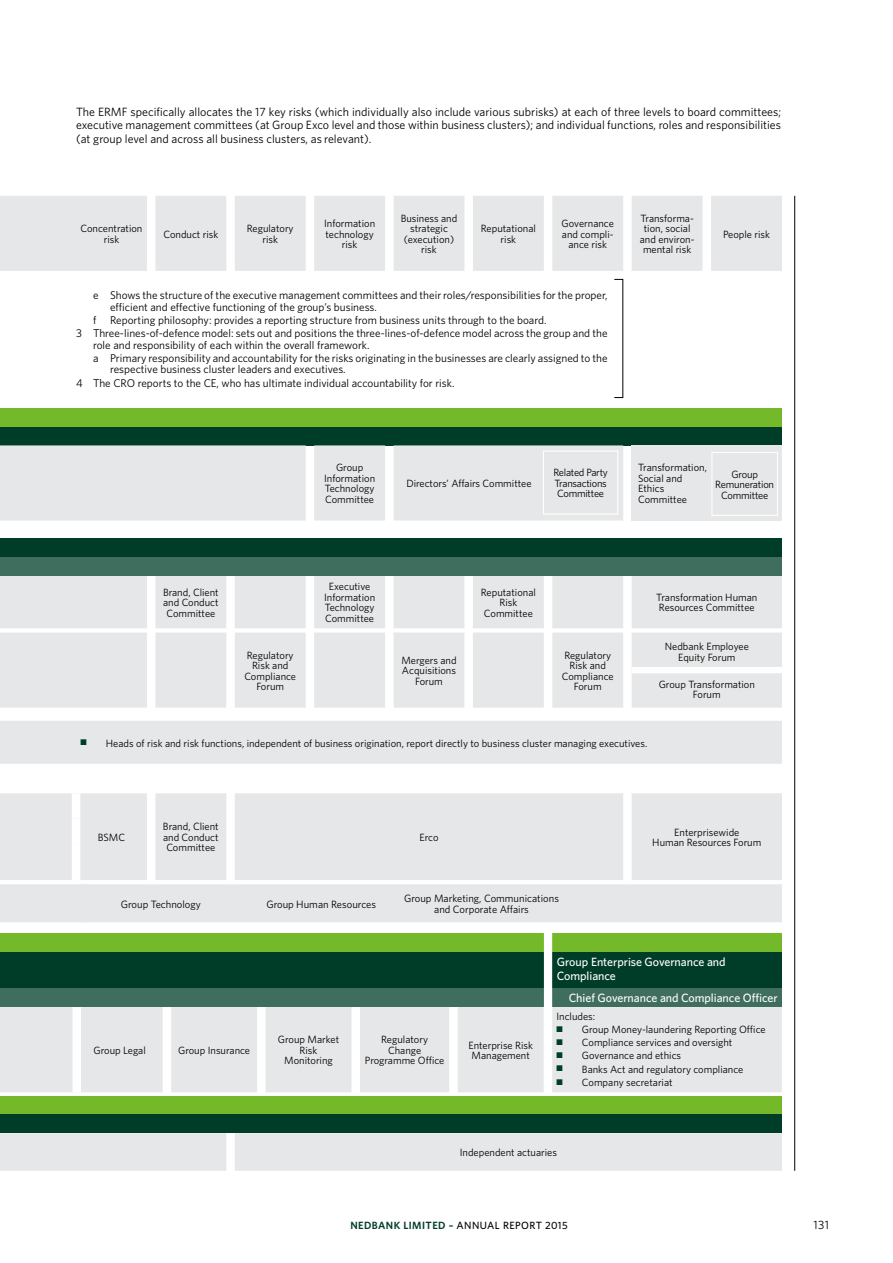
<style>
.page{position:relative;width:893px;height:1263px;background:#fff}
.page>*{position:absolute;margin:0;border:0;box-sizing:border-box;transform-origin:0 0}
.t1{font:12px/13.5px "Whitney";color:#000;text-align:justify}
.t2{font:500 12px/13.5px "Whitney";letter-spacing:-.005em;color:#fff}
.t3{font:11.25px/13.4px "Whitney";color:#000}
.t4{font:10.65px/10.6px "Whitney";color:#000;text-align:center}
.t5{font:10.5px/10.5px "Whitney";color:#000;text-align:center}
.t6{font:10.5px/10.5px "Whitney";letter-spacing:-.02em;color:#000;text-align:center}
.t7{font:500 10.5px "Whitney";letter-spacing:.04em;color:#000}
.t8{font:600 10.5px "Whitney";letter-spacing:.04em;color:#003d29}
.s1{color:#003d29}
.s2{font-weight:600;color:#003d29}
</style>
<div class="page">
<hr style="left:794px;top:196px;width:1px;height:975px;background:#000">
<div style="left:0;top:1007px;width:782px;height:85px;background:#e6e7e8"></div>
<div style="left:73px;top:1007px;width:8px;height:39px;background:#fff"></div>
<div style="left:73px;top:1046px;width:8px;height:46px;background:#fff"></div>
<div style="left:0;top:933px;width:782px;height:19px;background:#74b92a"></div>
<div style="left:0;top:952px;width:782px;height:36px;background:#003d29"></div>
<div style="left:0;top:988px;width:782px;height:18px;background:#406e5e"></div>
<div style="left:0;top:1096px;width:782px;height:18px;background:#74b92a"></div>
<div style="left:0;top:1133px;width:782px;height:38px;background:#e6e7e8"></div>
<div style="left:0;top:1114px;width:782px;height:19px;background:#003d29"></div>
<svg style="left:0;top:196px;width:782px;height:75px;fill:#e6e7e8"></svg>
<div style="left:0;top:408px;width:782px;height:19px;background:#74b92a"></div>
<div style="left:0;top:427px;width:782px;height:18px;background:#003d29"></div>
<div style="left:0;top:445px;width:623px;height:75px;background:#e6e7e8"></div>
<div style="left:632px;top:445px;width:150px;height:75px;background:#e6e7e8"></div>
<div style="left:543px;top:450px;width:75px;height:65px;border:1px solid #fff"></div>
<svg style="left:0;top:576px;width:782px;height:52px"></svg>
<svg style="left:0;top:632px;width:782px;height:76px;fill:#e6e7e8"></svg>
<div style="left:632px;top:667px;width:150px;height:6px;background:#fff"></div>
<div style="left:0;top:884px;width:782px;height:38px;background:#e6e7e8"></div>
<div style="left:81px;top:884px;width:8px;height:38px;background:#e6e7e8"></div>
<div style="left:0;top:721px;width:782px;height:43px;background:#e6e7e8"></div>
<div style="left:0;top:793px;width:782px;height:87px;background:#e6e7e8"></div>
<div style="left:72px;top:793px;width:8px;height:26px;background:#fff"></div>
<div style="left:72px;top:819px;width:8px;height:15px;background:#fff"></div>
<div style="left:72px;top:834px;width:8px;height:10px;background:#fff"></div>
<div style="left:72px;top:844px;width:8px;height:36px;background:#fff"></div>
<div style="left:0;top:538px;width:782px;height:19px;background:#003d29"></div>
<div style="left:0;top:557px;width:782px;height:19px;background:#406e5e"></div>
<div style="left:544px;top:928px;width:8px;height:93px;background:#fff"></div>
<div style="left:711px;top:452px;width:67px;height:64px;border:1px solid #fff"></div>
<p class="t1" style="left:76px;top:105px;width:707px">The ERMF specifically allocates the 17 key risks (which individually also include various subrisks) at each of three levels to board committees; executive management committees (at Group Exco level and those within business clusters); and individual functions, roles and responsibilities (at group level and across all business clusters, as relevant).</p>
<p class="t5" style="left:81px;top:223px;width:63px">Concentration risk</p>
<p class="t5" style="left:163px;top:228px;width:56px">Conduct risk</p>
<p class="t5" style="left:247px;top:223px;width:48px">Regulatory risk</p>
<p class="t5" style="left:324px;top:218px;width:53px">I nformation technology risk</p>
<p class="t5" style="left:401px;top:213px;width:58px">Business and strategic (execution) risk</p>
<p class="t5" style="left:481px;top:223px;width:57px">Reputational risk</p>
<p class="t5" style="left:562px;top:218px;width:54px">Governance and compli&shy;ance risk</p>
<p class="t5" style="left:640px;top:213px;width:56px">Transforma&shy;tion, social and environ&shy;mental risk</p>
<p class="t3" style="left:110px;top:290px;width:499px;line-height:11.2px;text-indent:-17px">e Shows the structure of the executive management committees and their roles/responsibilities for the proper, efficient and effective functioning of the group’s business.</p>
<p class="t3" style="left:76px;top:313px;width:533px;text-indent:17px">f Reporting philosophy: provides a reporting structure from business units through to the board.<br>3 Three-lines-of-defence model: sets out and positions the three-lines-of-defence model across the group and the</p>
<p class="t3" style="left:93px;top:338px;width:516px">role and responsibility of each within the overall framework.<br>a Primary responsibility and accountability for the risks originating in the businesses are clearly assigned to the</p>
<p class="t3" style="left:76px;top:362px;width:380px;text-indent:34px">respective business cluster leaders and executives.<br>4 The CRO reports to the CE, who has ultimate individual accountability for risk.</p>
<p class="t5" style="left:723px;top:228px;width:49px">People risk</p>
<p class="t5" style="left:324px;top:462px;width:53px">Group<br>I nformation<br>Technology<br>Committee</p>
<p class="t5" style="left:406px;top:478px;width:127px">Directors’ Affairs Committee</p>
<p class="t5" style="left:553px;top:467px;width:56px;text-align:justify">Related Party Transactions Committee</p>
<p class="t5" style="left:638px;top:462px;width:70px;text-align:left">Transformation,<br>Social and<br>Ethics<br>Committee</p>
<p class="t6" style="left:715px;top:468px;width:60px">Group<br>Remuneration<br>Committee</p>
<p class="t5" style="left:163px;top:586px;width:57px">Brand, Client and Conduct<br>Committee</p>
<p class="t5" style="left:324px;top:581px;width:53px">Executive<br>I nformation<br>Technology<br>Committee</p>
<p class="t5" style="left:481px;top:586px;width:57px">Reputational<br>Risk<br>Committee</p>
<p class="t5" style="left:656px;top:592px;width:103px;text-align:left">Transformation H uman<br>Resources Committee</p>
<p class="t5" style="left:244px;top:649px;width:53px">Regulatory<br>Risk and<br>Compliance<br>Forum</p>
<p class="t5" style="left:401px;top:655px;width:57px">Mergers and<br>Acquisitions<br>Forum</p>
<p class="t5" style="left:562px;top:649px;width:53px">Regulatory<br>Risk and<br>Compliance<br>Forum</p>
<p class="t5" style="left:665px;top:641px;width:86px">Nedbank Employee<br>Equity Forum</p>
<p class="t5" style="left:659px;top:679px;width:98px">Group Transformation<br>Forum</p>
<p class="t5" style="left:80px;top:737px;width:568px"><span class="s1">■</span> Heads of risk and risk functions, independent of business origination, report directly to business cluster managing executives.</p>
<p class="t5" style="left:98px;top:832px;width:29px">BSMC</p>
<p class="t5" style="left:163px;top:821px;width:57px">Brand, Client and Conduct<br>Committee</p>
<p class="t5" style="left:419px;top:832px;width:21px">Erco</p>
<p class="t5" style="left:652px;top:826px;width:111px">Enterprisewide<br>H uman Resources Forum</p>
<p class="t4" style="left:121px;top:898px;width:82px">Group Technology</p>
<p class="t4" style="left:266px;top:898px;width:111px">Group H uman Resources</p>
<p class="t4" style="left:404px;top:893px;width:156px">Group Marketing, Communications and Corporate Affairs</p>
<p class="t5" style="left:94px;top:1045px;width:54px">Group Legal</p>
<p class="t5" style="left:178px;top:1045px;width:74px">Group I nsurance</p>
<p class="t5" style="left:278px;top:1034px;width:63px">Group Market<br>Risk<br>Monitoring</p>
<p class="t5" style="left:365px;top:1034px;width:81px">Regulatory<br>Change<br>Programme Office</p>
<p class="t5" style="left:468px;top:1039px;width:66px">Enterprise Risk<br>Management</p>
<p class="t2" style="left:557px;top:955px;width:170px">Group Enterprise Governance and<br>Compliance</p>
<p class="t2" style="left:569px;top:990px;width:210px">Chief Governance and Compliance Officer</p>
<p class="t5" style="left:556px;top:1010px;width:40px">I ncludes:</p>
<p class="t5" style="left:556px;top:1024px;width:211px"><span class="s1">■</span> Group Money-laundering Reporting Office</p>
<p class="t5" style="left:556px;top:1037px;width:177px"><span class="s1">■</span> Compliance services and oversight</p>
<p class="t5" style="left:556px;top:1050px;width:126px"><span class="s1">■</span> Governance and ethics</p>
<p class="t5" style="left:556px;top:1063px;width:188px"><span class="s1">■</span> Banks Act and regulatory compliance</p>
<p class="t5" style="left:556px;top:1077px;width:118px"><span class="s1">■</span> Company secretariat</p>
<p class="t5" style="left:460px;top:1147px;width:99px">I ndependent actuaries</p>
<p class="t8" style="left:350px;top:1218px;width:60px">NEDBAN K LIMITED</p>
<p class="t7" style="left:449px;top:1218px;width:120px"><span class="s2">–</span> ANNUAL Report 2015</p>
<p class="t1" style="left:813px;top:1218px;width:17px">131</p>
</div>
